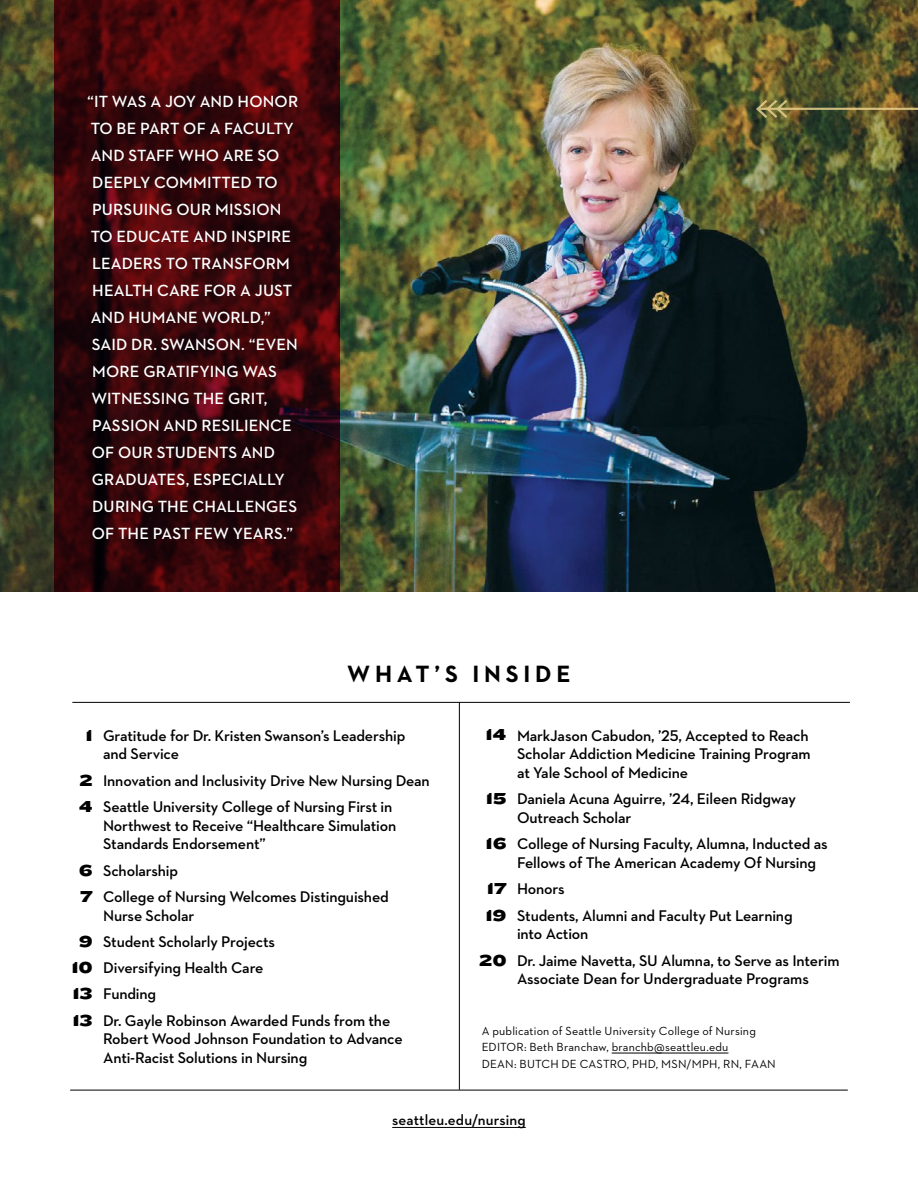
<style>
.page{position:relative;width:918px;height:1188px;background:#fff}
.page>*{position:absolute;margin:0;border:0;box-sizing:border-box;transform-origin:0 0}
.t1{font:700 24px "Neutraface 2 Text";letter-spacing:.2em;color:#000}
.t2{font:600 16.5px/27px "Neutraface 2 Text";letter-spacing:.005em;color:#fff}
.t3{font:600 15.75px/18.8px "Neutraface 2 Text";letter-spacing:-.01em;color:#000}
.t4{font:600 15px "Neutraface 2 Text";color:#000}
.t5{font:12px/16.5px "Neutraface 2 Text";letter-spacing:.015em;color:#000}
.s1{font-family:"Knockout 74 Full Sumo";font-weight:400;font-size:16.5px}
</style>
<div class="page">
<img style="left:0;top:0;width:918px;height:592px">
<svg style="left:54px;top:0;width:285px;height:592px;background:#39060a"></svg>
<hr style="left:612px;top:1053px;width:116px;height:1px;background:#000">
<svg style="left:756px;top:100px;width:162px;height:18px;background:#6d6537"></svg>
<hr style="left:459px;top:702px;width:1px;height:388px;background:#000">
<hr style="left:70px;top:1090px;width:778px;height:1px;background:#000">
<hr style="left:72px;top:702px;width:778px;height:1px;background:#000">
<hr style="left:392px;top:1127px;width:134px;height:1px;background:#000">
<p class="t2" style="left:87px;top:88px;width:213px">“IT WAS A JOY AND HONOR<br>TO BE PART OF A FACULTY<br>AND STAFF WHO ARE SO<br>DEEPLY COMMITTED TO<br>PURSUING OUR MISSION<br>TO EDUCATE AND INSPIRE<br>LEADERS TO TRANSFORM<br>HEALTH CARE FOR A JUST<br>AND HUMANE WORLD,”<br>SAID DR. SWANSON. “EVEN<br>MORE GRATIFYING WAS<br>WITNESSING THE GRIT,<br>PASSION AND RESILIENCE<br>OF OUR STUDENTS AND<br>GRADUATES, ESPECIALLY<br>DURING THE CHALLENGES<br>OF THE PAST FEW YEARS.”</p>
<h1 class="t1" style="left:347px;top:658px;width:225px">WHAT’S INSIDE</h1>
<p class="t3" style="left:103px;top:726px;width:304px;text-indent:-18px"><span class="s1">1</span> Gratitude for Dr. Kristen Swanson’s Leadership and Service</p>
<p class="t3" style="left:79px;top:767px;width:353px;line-height:26.2px"><span class="s1">2</span> Innovation and Inclusivity Drive New Nursing Dean<br><span class="s1">4</span> Seattle University College of Nursing First in</p>
<p class="t3" style="left:103px;top:816px;width:295px">Northwest to Receive “Healthcare Simulation<br>Standards Endorsement”</p>
<p class="t3" style="left:79px;top:857px;width:312px;line-height:26.2px"><span class="s1">6</span> Scholarship<br><span class="s1">7</span> College of Nursing Welcomes Distinguished</p>
<p class="t3" style="left:103px;top:906px;width:93px">Nurse Scholar</p>
<p class="t3" style="left:79px;top:932px;width:198px"><span class="s1">9</span> Student Scholarly Projects</p>
<p class="t3" style="left:71px;top:958px;width:194px"><span class="s1">10</span> Diversifying Health Care</p>
<p class="t3" style="left:72px;top:984px;width:85px"><span class="s1">13</span> Funding</p>
<p class="t3" style="left:72px;top:1011px;width:320px"><span class="s1">13</span> Dr. Gayle Robinson Awarded Funds from the</p>
<p class="t3" style="left:103px;top:1029px;width:301px">Robert Wood Johnson Foundation to Advance<br>Anti-Racist Solutions in Nursing</p>
<p class="t5" style="left:482px;top:1022px;width:296px">A publication of Seattle University College of Nursing<br>EDITOR: Beth Branchaw, branchb@seattleu.edu<br>DEAN: BUTCH DE CASTRO, PHD, MSN/MPH, RN, FAAN</p>
<p class="t3" style="left:517px;top:726px;width:295px;text-indent:-32px"><span class="s1">14</span> MarkJason Cabudon, ’25, Accepted to Reach<br>Scholar Addiction Medicine Training Program at Yale School of Medicine</p>
<p class="t3" style="left:517px;top:789px;width:280px;text-indent:-31px"><span class="s1">15</span> Daniela Acuna Aguirre, ’24, Eileen Ridgway<br>Outreach Scholar</p>
<p class="t3" style="left:517px;top:834px;width:312px;text-indent:-31px"><span class="s1">16</span> College of Nursing Faculty, Alumna, Inducted as<br>Fellows of The American Academy Of Nursing</p>
<p class="t3" style="left:486px;top:876px;width:309px;line-height:26.2px"><span class="s1">17</span> Honors<br><span class="s1">19</span> Students, Alumni and Faculty Put Learning</p>
<p class="t3" style="left:479px;top:921px;width:362px;line-height:26.2px;text-indent:38px">into Action<br><span class="s1">20</span> Dr. Jaime Navetta, SU Alumna, to Serve as Interim</p>
<p class="t3" style="left:517px;top:969px;width:293px">Associate Dean for Undergraduate Programs</p>
<p class="t4" style="left:392px;top:1111px;width:135px">seattleu.edu/nursing</p>
</div>
